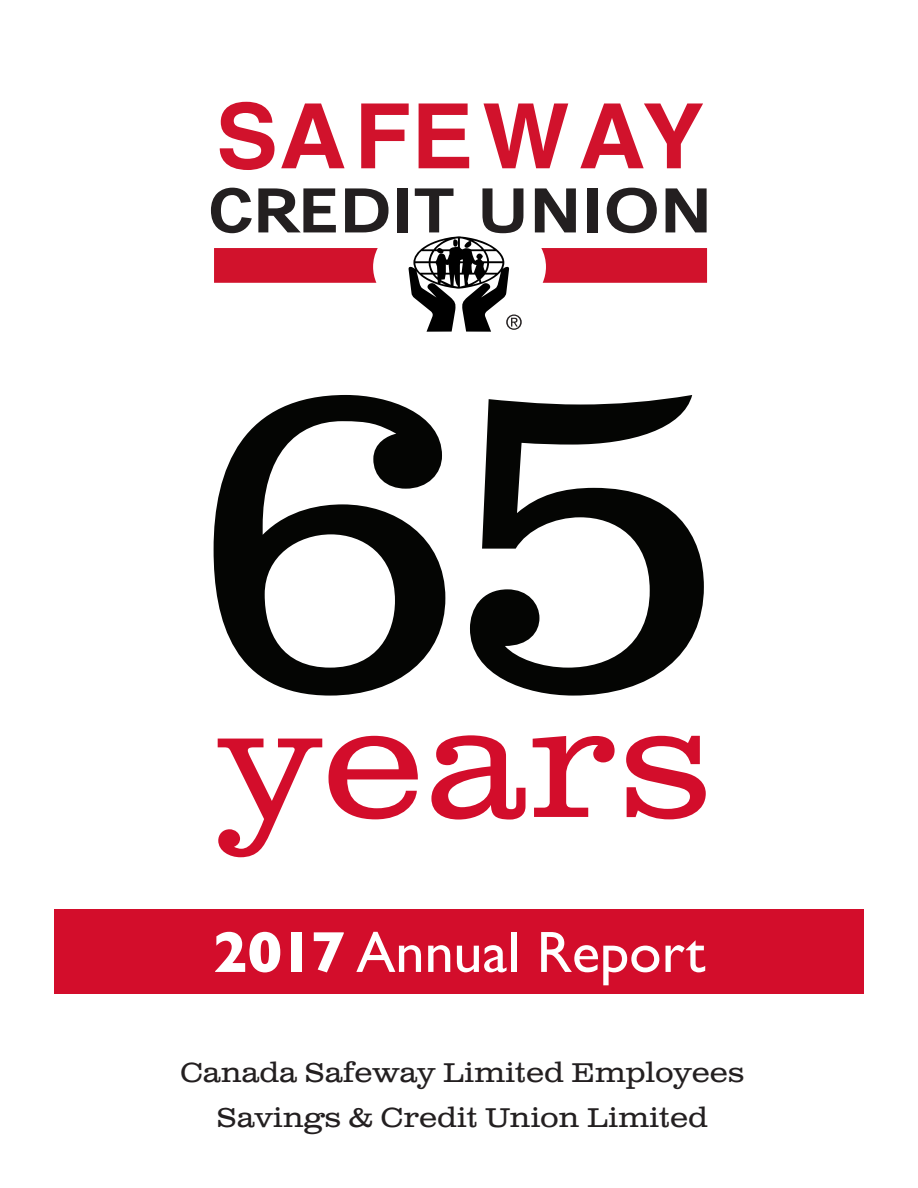
<style>
.page{position:relative;width:918px;height:1188px;background:#fff}
.page>*{position:absolute;margin:0;border:0;box-sizing:border-box;transform-origin:0 0}
.t1{font:416.25px "Clarendon Wide";color:#040503}
.t2{font:152.25px "Clarendon Wide";letter-spacing:.01em;color:#d30d2b}
.t3{font:58.5px "Gill Sans";color:#fff}
.t4{font:27px/45px "Clarendon Wide";color:#231f20;text-align:center}
.s1{font-weight:700}
</style>
<div class="page">
<div style="left:214px;top:248px;width:164px;height:35px;background:#d1122c"></div>
<div style="left:541px;top:248px;width:166px;height:35px;background:#d1122c"></div>
<svg style="left:220px;top:102px;width:55px;height:68px"></svg>
<svg style="left:281px;top:103px;width:64px;height:65px"></svg>
<svg style="left:361px;top:103px;width:48px;height:65px"></svg>
<svg style="left:419px;top:103px;width:50px;height:65px"></svg>
<svg style="left:484px;top:103px;width:84px;height:65px"></svg>
<svg style="left:580px;top:103px;width:123px;height:65px"></svg>
<svg style="left:211px;top:188px;width:41px;height:45px"></svg>
<svg style="left:258px;top:188px;width:78px;height:44px"></svg>
<svg style="left:345px;top:188px;width:44px;height:44px"></svg>
<div style="left:398px;top:188px;width:10px;height:44px;background:#231f20"></div>
<svg style="left:408px;top:188px;width:115px;height:144px"></svg>
<svg style="left:535px;top:188px;width:41px;height:44px"></svg>
<div style="left:588px;top:188px;width:10px;height:44px;background:#231f20"></div>
<svg style="left:607px;top:188px;width:50px;height:45px"></svg>
<svg style="left:666px;top:188px;width:41px;height:44px"></svg>
<div style="left:54px;top:909px;width:810px;height:85px;background:#d30d2b"></div>
<p class="t1" style="left:189px;top:288px;width:535px">65</p>
<p class="t2" style="left:218px;top:670px;width:496px">years</p>
<p class="t3" style="left:213px;top:918px;width:494px"><span class="s1">2017</span> Annual Report</p>
<p class="t4" style="left:180px;top:1051px;width:566px">Canada Safeway Limited Employees<br>Savings &amp; Credit Union Limited</p>
</div>
